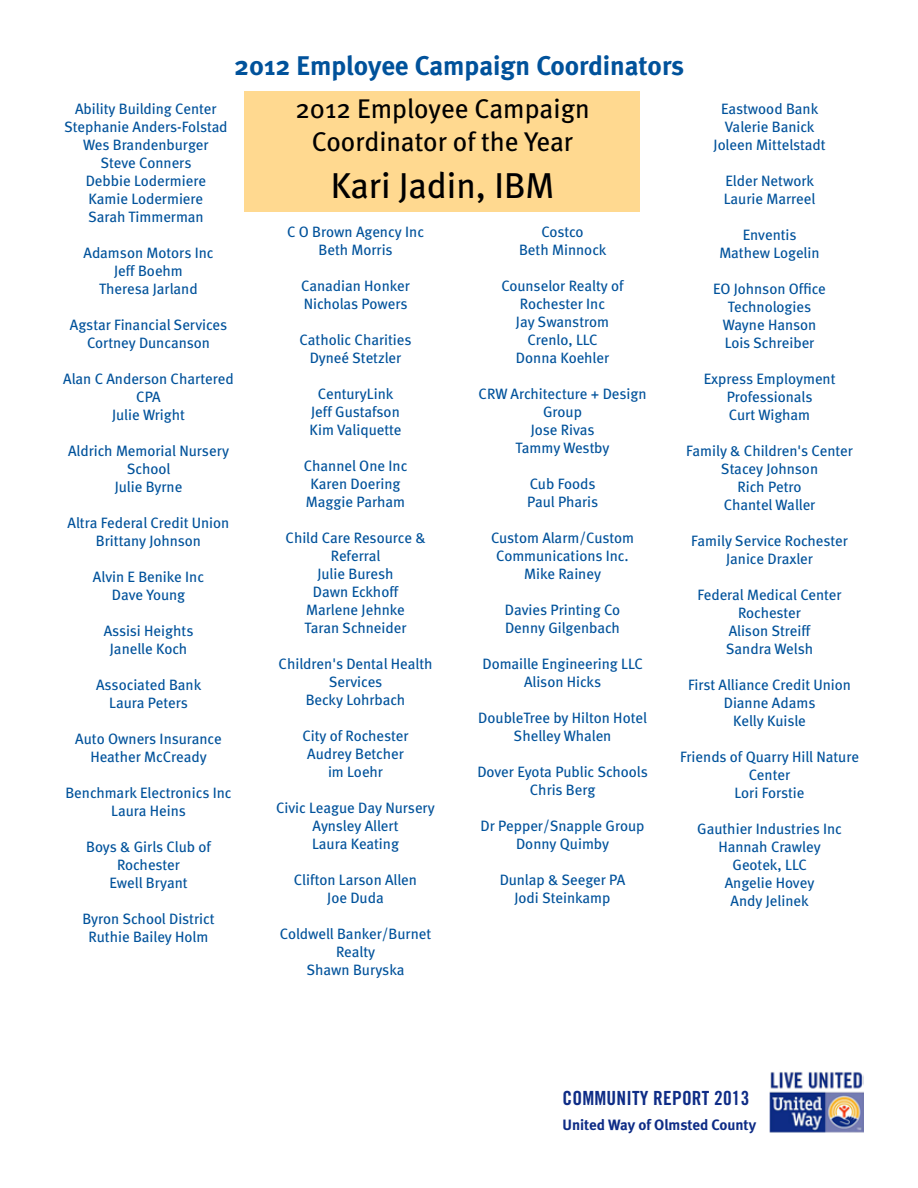
<style>
.page{position:relative;width:918px;height:1188px;background:#fff}
.page>*{position:absolute;margin:0;border:0;box-sizing:border-box;transform-origin:0 0}
.t1{font:36px "Meta";color:#000}
.t2{font:27px/32.4px "Meta";color:#000;text-align:center}
.t3{font:700 27px "Meta";color:#00529b}
.t4{font:19.5px "Trade Gothic Bold Cond Twenty";letter-spacing:.01em;color:#0e2c86}
.t5{font:15px/18px "Meta";color:#00529b;text-align:center}
.t6{font:700 15px "Meta";color:#0e2c86}
</style>
<div class="page">
<img style="left:770px;top:1072px;width:94px;height:61px">
<div style="left:244px;top:91px;width:396px;height:121px;background:#ffd990"></div>
<h2 class="t3" style="left:234px;top:49px;width:451px">2012 Employee Campaign Coordinators</h2>
<p class="t5" style="left:64px;top:100px;width:165px">Ability Building Center<br>Stephanie Anders-Folstad<br>Wes Brandenburger<br>Steve Conners<br>Debbie Lodermiere<br>Kamie Lodermiere<br>Sarah Timmerman</p>
<p class="t5" style="left:84px;top:244px;width:132px">Adamson Motors Inc<br>Jeff Boehm<br>Theresa Jarland</p>
<p class="t5" style="left:70px;top:316px;width:159px">Agstar Financial Services<br>Cortney Duncanson</p>
<p class="t5" style="left:63px;top:370px;width:172px">Alan C Anderson Chartered<br>CPA<br>Julie Wright</p>
<p class="t5" style="left:68px;top:442px;width:162px">Aldrich Memorial Nursery<br>School<br>Julie Byrne</p>
<p class="t5" style="left:68px;top:514px;width:163px">Altra Federal Credit Union<br>Brittany Johnson</p>
<p class="t5" style="left:93px;top:568px;width:113px">Alvin E Benike Inc<br>Dave Young</p>
<p class="t5" style="left:104px;top:622px;width:91px">Assisi Heights<br>Janelle Koch</p>
<p class="t5" style="left:96px;top:676px;width:107px">Associated Bank<br>Laura Peters</p>
<p class="t5" style="left:75px;top:730px;width:148px">Auto Owners Insurance<br>Heather McCready</p>
<p class="t5" style="left:65px;top:784px;width:168px">Benchmark Electronics Inc<br>Laura Heins</p>
<p class="t5" style="left:86px;top:838px;width:127px">Boys &amp; Girls Club of<br>Rochester<br>Ewell Bryant</p>
<p class="t5" style="left:82px;top:910px;width:134px">Byron School District<br>Ruthie Bailey Holm</p>
<h2 class="t2" style="left:295px;top:92px;width:296px">2012 Employee Campaign<br>Coordinator of the Year</h2>
<h1 class="t1" style="left:331px;top:165px;width:225px">Kari Jadin, IBM</h1>
<p class="t5" style="left:287px;top:222px;width:139px">C O Brown Agency Inc<br>Beth Morris</p>
<p class="t5" style="left:301px;top:276px;width:110px;text-align:left">Canadian Honker<br>Nicholas Powers</p>
<p class="t5" style="left:300px;top:330px;width:113px">Catholic Charities<br>Dyneé Stetzler</p>
<p class="t5" style="left:310px;top:384px;width:94px">CenturyLink<br>Jeff Gustafson<br>Kim Valiquette</p>
<p class="t5" style="left:304px;top:456px;width:105px;text-align:left">Channel One Inc<br>Karen Doering<br>Maggie Parham</p>
<p class="t5" style="left:286px;top:528px;width:142px">Child Care Resource &amp;<br>Referral<br>Julie Buresh<br>Dawn Eckhoff<br>Marlene Jehnke<br>Taran Schneider</p>
<p class="t5" style="left:279px;top:654px;width:155px">Children's Dental Health<br>Services<br>Becky Lohrbach</p>
<p class="t5" style="left:302px;top:726px;width:108px">City of Rochester<br>Audrey Betcher im Loehr</p>
<p class="t5" style="left:276px;top:798px;width:160px">Civic League Day Nursery<br>Aynsley Allert<br>Laura Keating</p>
<p class="t5" style="left:294px;top:870px;width:125px">Clifton Larson Allen<br>Joe Duda</p>
<p class="t5" style="left:280px;top:924px;width:153px">Coldwell Banker/Burnet<br>Realty<br>Shawn Buryska</p>
<p class="t5" style="left:519px;top:223px;width:89px">Costco<br>Beth Minnock</p>
<p class="t5" style="left:502px;top:277px;width:124px">Counselor Realty of<br>Rochester Inc<br>Jay Swanstrom<br>Crenlo, LLC<br>Donna Koehler</p>
<p class="t5" style="left:479px;top:385px;width:169px">CRW Architecture + Design<br>Group<br>Jose Rivas<br>Tammy Westby</p>
<p class="t5" style="left:527px;top:475px;width:73px;text-align:left">Cub Foods<br>Paul Pharis</p>
<p class="t5" style="left:491px;top:529px;width:145px">Custom Alarm/Custom<br>Communications Inc.<br>Mike Rainey</p>
<p class="t5" style="left:505px;top:601px;width:117px;text-align:left">Davies Printing Co<br>Denny Gilgenbach</p>
<p class="t5" style="left:483px;top:655px;width:162px">Domaille Engineering LLC<br>Alison Hicks</p>
<p class="t5" style="left:478px;top:709px;width:170px">DoubleTree by Hilton Hotel<br>Shelley Whalen</p>
<p class="t5" style="left:477px;top:763px;width:172px">Dover Eyota Public Schools<br>Chris Berg</p>
<p class="t5" style="left:480px;top:817px;width:166px">Dr Pepper/Snapple Group<br>Donny Quimby</p>
<p class="t5" style="left:500px;top:871px;width:127px">Dunlap &amp; Seeger PA<br>Jodi Steinkamp</p>
<p class="t5" style="left:714px;top:100px;width:114px">Eastwood Bank<br>Valerie Banick<br>Joleen Mittelstadt</p>
<p class="t5" style="left:724px;top:172px;width:93px;text-align:left">Elder Network<br>Laurie Marreel</p>
<p class="t5" style="left:719px;top:226px;width:102px">Enventis<br>Mathew Logelin</p>
<p class="t5" style="left:713px;top:280px;width:114px">EO Johnson Office<br>Technologies<br>Wayne Hanson<br>Lois Schreiber</p>
<p class="t5" style="left:704px;top:370px;width:133px">Express Employment<br>Professionals<br>Curt Wigham</p>
<p class="t5" style="left:686px;top:442px;width:168px">Family &amp; Children's Center<br>Stacey Johnson<br>Rich Petro<br>Chantel Waller</p>
<p class="t5" style="left:691px;top:532px;width:158px">Family Service Rochester<br>Janice Draxler</p>
<p class="t5" style="left:697px;top:586px;width:146px">Federal Medical Center<br>Rochester<br>Alison Streiff<br>Sandra Welsh</p>
<p class="t5" style="left:688px;top:676px;width:164px">First Alliance Credit Union<br>Dianne Adams<br>Kelly Kuisle</p>
<p class="t5" style="left:680px;top:748px;width:181px">Friends of Quarry Hill Nature<br>Center<br>Lori Forstie</p>
<p class="t5" style="left:697px;top:820px;width:146px">Gauthier Industries Inc<br>Hannah Crawley<br>Geotek, LLC<br>Angelie Hovey<br>Andy Jelinek</p>
<h3 class="t4" style="left:562px;top:1086px;width:188px">COMMUNITY REPORT 2013</h3>
<p class="t6" style="left:562px;top:1116px;width:195px">United Way of Olmsted County</p>
</div>
